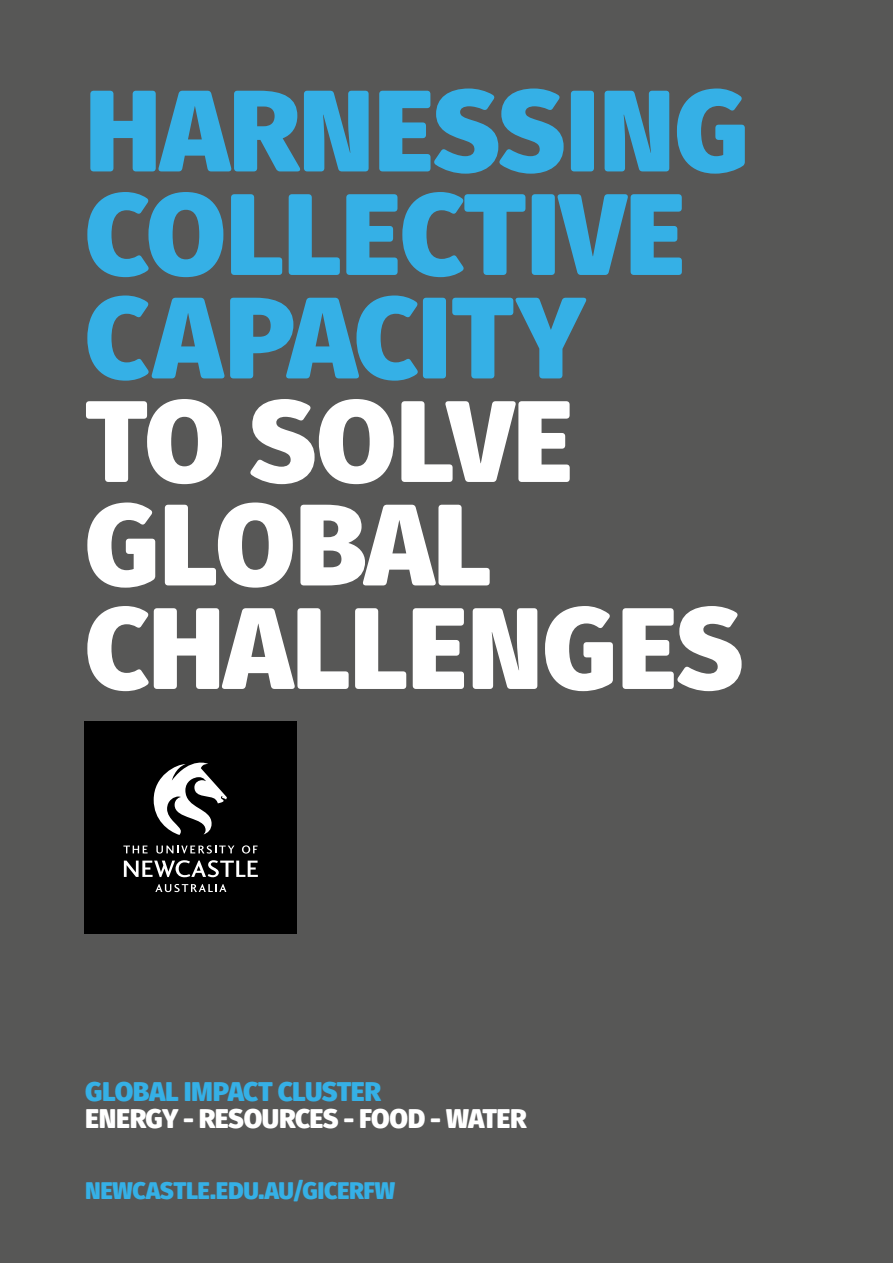
<style>
.page{position:relative;width:893px;height:1263px;background:#575756}
.page>*{position:absolute;margin:0;border:0;box-sizing:border-box;transform-origin:0 0}
.t1{font:900 115.5px/103.5px "Fuse V.2 Display";color:#35b0e6}
.t2{font:900 115.5px/103.5px "Fuse V.2 Display";color:#fff}
.t3{font:900 27px "Fuse V.2 Display";letter-spacing:-.015em;color:#fff}
.t4{font:900 27px "Fuse V.2 Display";letter-spacing:-.015em;color:#35b0e6}
.t5{font:900 24px "Fuse V.2 Display";letter-spacing:-.01em;color:#35b0e6}
</style>
<div class="page">
<div style="left:84px;top:721px;width:213px;height:213px;background:#000"></div>
<svg style="left:123px;top:845px;width:25px;height:8px"></svg>
<svg style="left:156px;top:845px;width:78px;height:8px"></svg>
<svg style="left:242px;top:845px;width:16px;height:8px"></svg>
<svg style="left:124px;top:860px;width:134px;height:17px"></svg>
<svg style="left:155px;top:884px;width:71px;height:8px"></svg>
<svg style="left:154px;top:762px;width:73px;height:73px"></svg>
<p class="t1" style="left:85px;top:79px;width:666px">HARNESSING<br>COLLECTIVE<br>CAPACITY</p>
<p class="t2" style="left:85px;top:390px;width:660px">TO SOLVE<br>GLOBAL<br>CHALLENGES</p>
<p class="t4" style="left:85px;top:1073px;width:297px">GLOBAL IMPACT CLUSTER</p>
<p class="t3" style="left:85px;top:1100px;width:443px">ENERGY - RESOURCES - FOOD - WATER</p>
<p class="t5" style="left:85px;top:1175px;width:312px">NEWCASTLE.EDU.AU/GICERFW</p>
</div>
